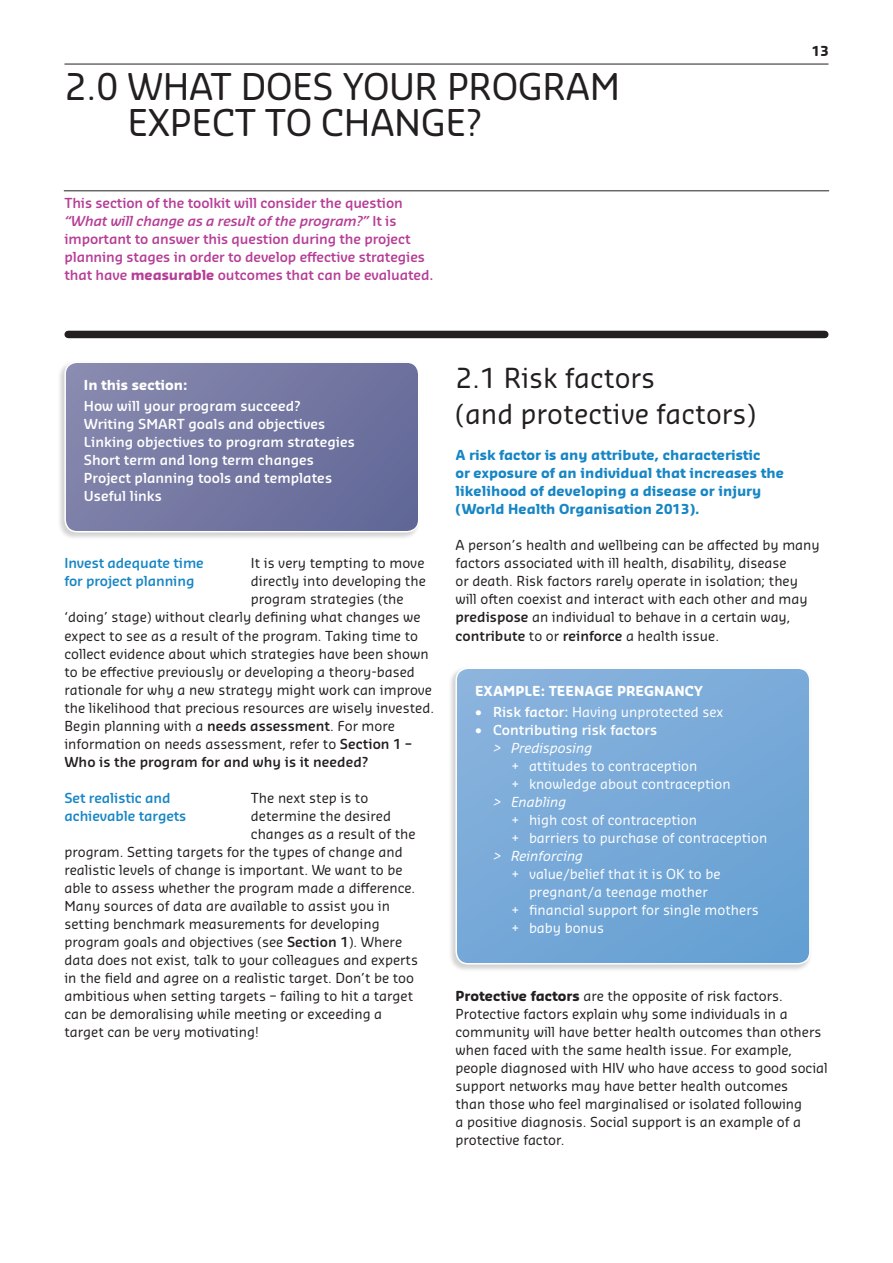
<style>
.page{position:relative;width:893px;height:1263px;background:#fff}
.page>*{position:absolute;margin:0;border:0;box-sizing:border-box;transform-origin:0 0}
.Heads_1{font:36px/36px "Sansa Soft Pro";letter-spacing:-.01em;color:#231f20}
.Subhead_1{font:27px/36px "Sansa Soft Pro";color:#231f20}
.Body_copy{font:13.5px/18px "Sansa Soft Pro";color:#231f20}
.Body_copy-2{font:13.5px/18px "Sansa Soft Pro";color:#fff;text-align:center}
.Section_intro_pink{font:600 13.5px/18px "Sansa Soft Pro";letter-spacing:-.01em;color:#b63e97}
.Body_copy-3{font:600 13.5px "Sansa Soft Pro";color:#fff}
.Body_copy-4{font:700 13.5px/18px "Sansa Soft Pro";color:#1786c5}
.t1{font:600 13.5px/18px "Sansa Soft Pro";letter-spacing:-.01em;color:#1786c5}
.Body_copy-5{font:700 13.5px "Sansa Soft Pro";color:#fff}
.Body_copy-6{font:italic 13.5px "Sansa Soft Pro";color:#fff}
.t2{font:700 13.5px "Sansa Soft Pro";color:#231f20}
.s1{font-style:italic}
.s2{font-weight:700}
.s3{font-weight:600}
.s4{font-weight:400}
</style>
<div class="page">
<hr style="left:65px;top:64px;width:763px;height:1px;background:#231f20">
<div style="left:448px;top:666px;width:364px;height:306px;background:#231f20;opacity:.2"></div>
<svg style="left:456px;top:668px;width:354px;height:296px;background:#77a9d7"></svg>
<div style="left:455px;top:667px;width:355px;height:297px;border:2px solid #fff;border-radius:12px"></div>
<div style="left:57px;top:360px;width:364px;height:180px;background:#231f20;opacity:.2"></div>
<svg style="left:65px;top:362px;width:354px;height:170px;background:#7578a2"></svg>
<div style="left:64px;top:361px;width:355px;height:171px;border:2px solid #fff;border-radius:12px"></div>
<div style="left:68px;top:331px;width:757px;height:7px;background:#231f20"></div>
<hr style="left:64px;top:190px;width:765px;height:1px;background:#231f20">
<p class="Heads_1" style="left:127px;top:68px;width:494px;text-indent:-63px">2.0 WHAT DOES YOUR PROGRAM<br>EXPECT TO CHANGE?</p>
<p class="Section_intro_pink" style="left:64px;top:194px;width:370px">This section of the toolkit will consider the question <span class="s1">“What will change as a result of the program?”</span> It is important to answer this question during the project planning stages in order to develop effective strategies that have <span class="s2">measurable</span> outcomes that can be evaluated.</p>
<p class="t2" style="left:812px;top:42px;width:18px">13</p>
<p class="Body_copy-5" style="left:84px;top:376px;width:105px">In this section:</p>
<p class="Body_copy-3" style="left:84px;top:397px;width:218px">How will your program succeed?</p>
<p class="Body_copy-3" style="left:84px;top:415px;width:243px">Writing SMART goals and objectives</p>
<p class="Body_copy-3" style="left:84px;top:433px;width:272px">Linking objectives to program strategies</p>
<p class="Body_copy-3" style="left:84px;top:451px;width:232px">Short term and long term changes</p>
<p class="Body_copy-3" style="left:84px;top:469px;width:250px">Project planning tools and templates</p>
<p class="Body_copy-3" style="left:84px;top:487px;width:80px">Useful links</p>
<p class="Body_copy" style="left:251px;top:554px;width:175px">It is very tempting to move</p>
<p class="Body_copy" style="left:251px;top:572px;width:176px">directly into developing the</p>
<p class="Body_copy" style="left:251px;top:590px;width:154px">program strategies (the</p>
<p class="Body_copy" style="left:64px;top:608px;width:358px">‘doing’ stage) without clearly defining what changes we</p>
<p class="Body_copy" style="left:64px;top:626px;width:355px">expect to see as a result of the program. Taking time to</p>
<p class="Body_copy" style="left:64px;top:644px;width:366px">collect evidence about which strategies have been shown</p>
<p class="Body_copy" style="left:64px;top:662px;width:352px">to be effective previously or developing a theory-based</p>
<p class="Body_copy" style="left:64px;top:680px;width:369px">rationale for why a new strategy might work can improve</p>
<p class="Body_copy" style="left:64px;top:698px;width:371px">the likelihood that precious resources are wisely invested.</p>
<p class="Body_copy" style="left:64px;top:716px;width:349px">Begin planning with a <span class="s3">needs assessment</span>. For more information on needs assessment, refer to <span class="s3">Section 1 –<br>Who is the program for and why is it needed?</span></p>
<p class="Body_copy" style="left:251px;top:788px;width:119px">The next step is to</p>
<p class="Body_copy" style="left:251px;top:806px;width:142px">determine the desired</p>
<p class="Body_copy" style="left:251px;top:824px;width:166px">changes as a result of the</p>
<p class="Body_copy" style="left:64px;top:842px;width:340px">program. Setting targets for the types of change and</p>
<p class="Body_copy" style="left:64px;top:860px;width:340px">realistic levels of change is important. We want to be</p>
<p class="Body_copy" style="left:64px;top:878px;width:352px">able to assess whether the program made a difference.</p>
<p class="Body_copy" style="left:64px;top:896px;width:327px">Many sources of data are available to assist you in</p>
<p class="Body_copy" style="left:64px;top:914px;width:317px">setting benchmark measurements for developing</p>
<p class="Body_copy" style="left:64px;top:932px;width:339px">program goals and objectives (see <span class="s3">Section 1</span>). Where</p>
<p class="Body_copy" style="left:64px;top:950px;width:355px">data does not exist, talk to your colleagues and experts</p>
<p class="Body_copy" style="left:64px;top:968px;width:351px">in the field and agree on a realistic target. Don’t be too</p>
<p class="Body_copy" style="left:64px;top:986px;width:350px">ambitious when setting targets – failing to hit a target</p>
<p class="Body_copy" style="left:64px;top:1004px;width:319px">can be demoralising while meeting or exceeding a</p>
<p class="Body_copy" style="left:64px;top:1022px;width:196px">target can be very motivating!</p>
<p class="t1" style="left:64px;top:554px;width:141px">Invest adequate time for project planning</p>
<p class="t1" style="left:64px;top:788px;width:123px">Set realistic and achievable targets</p>
<p class="Subhead_1" style="left:455px;top:359px;width:302px">2.1 Risk factors<br>(and protective factors)</p>
<p class="Body_copy-4" style="left:455px;top:446px;width:330px">A risk factor is any attribute, characteristic<br>or exposure of an individual that increases the likelihood of developing a disease or injury (World Health Organisation 2013).</p>
<p class="Body_copy" style="left:455px;top:536px;width:366px">A person’s health and wellbeing can be affected by many factors associated with ill health, disability, disease<br>or death. Risk factors rarely operate in isolation; they will often coexist and interact with each other and may <span class="s3">predispose</span> an individual to behave in a certain way, <span class="s3">contribute</span> to or <span class="s3">reinforce</span> a health issue.</p>
<p class="Body_copy-5" style="left:475px;top:682px;width:230px">EXAMPLE: TEENAGE PREGNANCY</p>
<p class="Body_copy-2" style="left:475px;top:703px;width:250px">• <span class="s3">Risk factor:</span> Having unprotected sex</p>
<p class="Body_copy-3" style="left:475px;top:721px;width:184px"><span class="s4">•</span> Contributing risk factors</p>
<p class="Body_copy-6" style="left:493px;top:739px;width:101px">&gt; Predisposing</p>
<p class="Body_copy-2" style="left:511px;top:757px;width:188px">+ attitudes to contraception</p>
<p class="Body_copy-2" style="left:511px;top:775px;width:221px">+ knowledge about contraception</p>
<p class="Body_copy-6" style="left:493px;top:793px;width:75px">&gt; Enabling</p>
<p class="Body_copy-2" style="left:511px;top:811px;width:188px">+ high cost of contraception</p>
<p class="Body_copy-2" style="left:511px;top:829px;width:258px">+ barriers to purchase of contraception</p>
<p class="Body_copy-6" style="left:493px;top:847px;width:92px">&gt; Reinforcing</p>
<p class="Body_copy-2" style="left:511px;top:865px;width:211px">+ value/belief that it is OK to be pregnant/a teenage mother</p>
<p class="Body_copy-2" style="left:511px;top:901px;width:249px">+ financial support for single mothers</p>
<p class="Body_copy-2" style="left:511px;top:919px;width:95px">+ baby bonus</p>
<p class="Body_copy" style="left:455px;top:986px;width:374px"><span class="s2">Protective factors</span> are the opposite of risk factors.<br>Protective factors explain why some individuals in a community will have better health outcomes than others when faced with the same health issue. For example, people diagnosed with HIV who have access to good social support networks may have better health outcomes<br>than those who feel marginalised or isolated following<br>a positive diagnosis. Social support is an example of a protective factor.</p>
</div>
